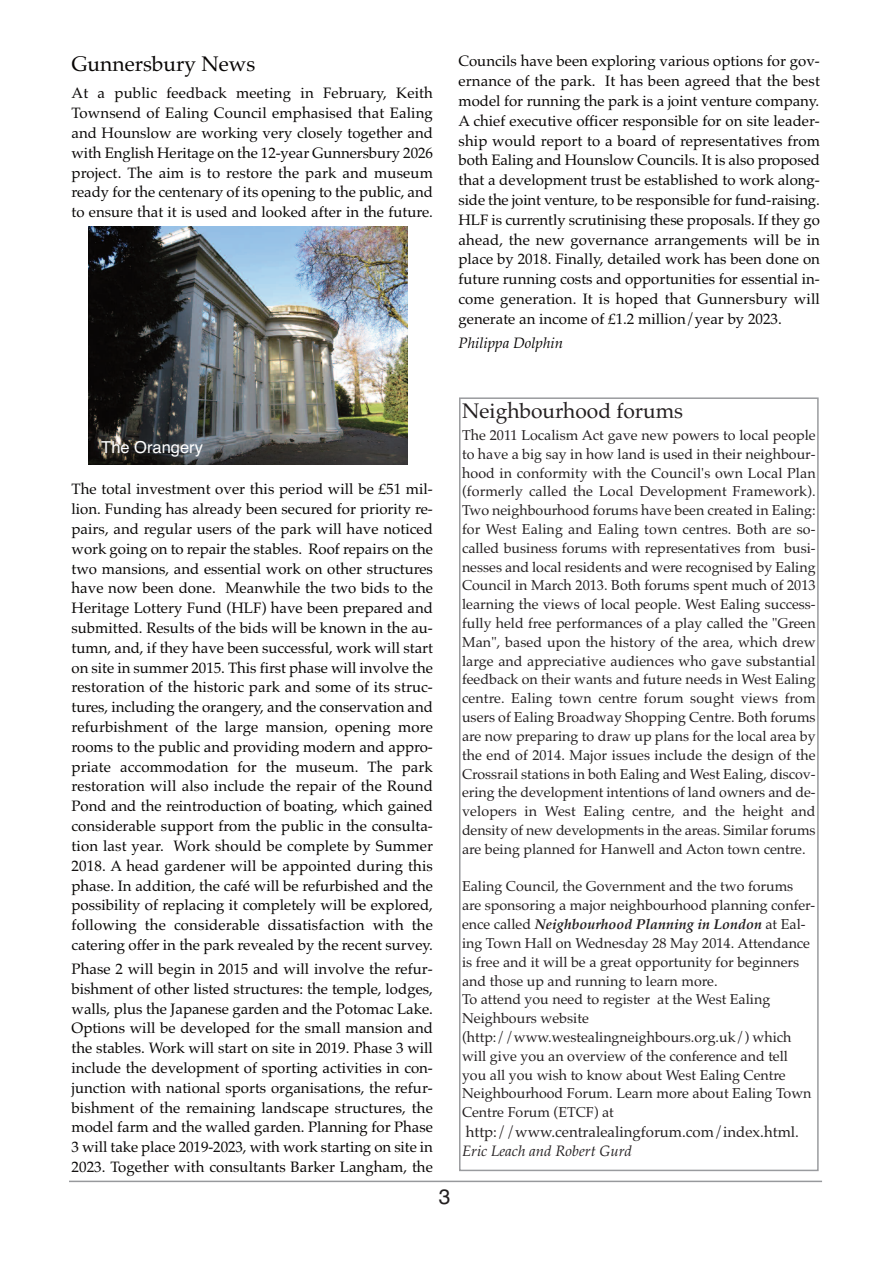
<style>
.page{position:relative;width:893px;height:1263px;background:#fff}
.page>*{position:absolute;margin:0;border:0;box-sizing:border-box;transform-origin:0 0}
.t1{font:21px "Palatino";color:#231f20}
.t2{font:21px "Palatino";color:#070504}
.t3{font:21px "Helvetica";color:#231f20}
.t4{font:16.5px "Helvetica";color:#fff}
.t5{font:15px/19.8px "Palatino";color:#070504;text-align:justify}
.t6{font:15px "Palatino";color:#231f20}
.t7{font:italic 15px "Palatino";color:#231f20}
.t8{font:italic 15px "Palatino";color:#070504}
.t9{font:14.25px/18.8px "Palatino";color:#231f20;text-align:justify}
.s1{font-weight:700;font-style:italic}
</style>
<div class="page">
<img style="left:88px;top:227px;width:319px;height:238px">
<div style="left:459px;top:397px;width:360px;height:774px;border:2px solid #999b9e"></div>
<hr style="left:69px;top:1180px;width:753px;height:2px;background:#97999c">
<h1 class="t2" style="left:72px;top:52px;width:185px">Gunnersbury News</h1>
<p class="t5" style="left:72px;top:83px;width:363px">At a public feedback meeting in February, Keith Townsend of Ealing Council emphasised that Ealing and Hounslow are working very closely together and with English Heritage on the 12-year Gunnersbury 2026 project. The aim is to restore the park and museum ready for the centenary of its opening to the public, and to ensure that it is used and looked after in the future.</p>
<p class="t5" style="left:458px;top:51px;width:363px">Councils have been exploring various options for gov&shy;ernance of the park. It has been agreed that the best model for running the park is a joint venture company.<br>A chief executive officer responsible for on site leader&shy;ship would report to a board of representatives from both Ealing and Hounslow Councils. It is also proposed that a development trust be established to work along&shy;side the joint venture, to be responsible for fund-raising.<br>HLF is currently scrutinising these proposals. If they go ahead, the new governance arrangements will be in place by 2018. Finally, detailed work has been done on future running costs and opportunities for essential in&shy;come generation. It is hoped that Gunnersbury will generate an income of £1.2 million/year by 2023.</p>
<p class="t8" style="left:458px;top:334px;width:106px">Philippa Dolphin</p>
<p class="t4" style="left:101px;top:438px;width:103px">The Orangery</p>
<p class="t5" style="left:72px;top:479px;width:363px">The total investment over this period will be £51 mil&shy;lion. Funding has already been secured for priority re&shy;pairs, and regular users of the park will have noticed work going on to repair the stables. Roof repairs on the two mansions, and essential work on other structures have now been done. Meanwhile the two bids to the Heritage Lottery Fund (HLF) have been prepared and submitted. Results of the bids will be known in the au&shy;tumn, and, if they have been successful, work will start on site in summer 2015. This first phase will involve the restoration of the historic park and some of its struc&shy;tures, including the orangery, and the conservation and refurbishment of the large mansion, opening more rooms to the public and providing modern and appro&shy;priate accommodation for the museum. The park restoration will also include the repair of the Round Pond and the reintroduction of boating, which gained considerable support from the public in the consulta&shy;tion last year. Work should be complete by Summer 2018. A head gardener will be appointed during this phase. In addition, the café will be refurbished and the possibility of replacing it completely will be explored, following the considerable dissatisfaction with the catering offer in the park revealed by the recent survey.</p>
<p class="t5" style="left:72px;top:959px;width:363px">Phase 2 will begin in 2015 and will involve the refur&shy;bishment of other listed structures: the temple, lodges, walls, plus the Japanese garden and the Potomac Lake.<br>Options will be developed for the small mansion and the stables. Work will start on site in 2019. Phase 3 will include the development of sporting activities in con&shy;junction with national sports organisations, the refur&shy;bishment of the remaining landscape structures, the model farm and the walled garden. Planning for Phase 3 will take place 2019-2023, with work starting on site in 2023. Together with consultants Barker Langham, the</p>
<h1 class="t3" style="left:439px;top:1184px;width:13px">3</h1>
<h1 class="t1" style="left:462px;top:398px;width:223px">Neighbourhood forums</h1>
<p class="t9" style="left:462px;top:426px;width:355px">The 2011 Localism Act gave new powers to local people to have a big say in how land is used in their neighbour&shy;hood in conformity with the Council's own Local Plan (formerly called the Local Development Framework).<br>Two neighbourhood forums have been created in Ealing: for West Ealing and Ealing town centres. Both are so&shy;called business forums with representatives from busi&shy;nesses and local residents and were recognised by Ealing Council in March 2013. Both forums spent much of 2013 learning the views of local people. West Ealing success&shy;fully held free performances of a play called the "Green Man", based upon the history of the area, which drew large and appreciative audiences who gave substantial feedback on their wants and future needs in West Ealing centre. Ealing town centre forum sought views from users of Ealing Broadway Shopping Centre. Both forums are now preparing to draw up plans for the local area by the end of 2014. Major issues include the design of the Crossrail stations in both Ealing and West Ealing, discov&shy;ering the development intentions of land owners and de&shy;velopers in West Ealing centre, and the height and density of new developments in the areas. Similar forums are being planned for Hanwell and Acton town centre.</p>
<p class="t9" style="left:462px;top:877px;width:355px;text-align:left">Ealing Council, the Government and the two forums are sponsoring a major neighbourhood planning confer&shy;ence called <span class="s1">Neighbourhood Planning in London</span> at Eal&shy;ing Town Hall on Wednesday 28 May 2014. Attendance is free and it will be a great opportunity for beginners and those up and running to learn more.<br>To attend you need to register at the West Ealing Neighbours website (http://www.westealingneighbours.org.uk/) which will give you an overview of the conference and tell you all you wish to know about West Ealing Centre Neighbourhood Forum. Learn more about Ealing Town Centre Forum (ETCF) at</p>
<p class="t6" style="left:466px;top:1123px;width:335px">http://www.centralealingforum.com/index.html.</p>
<p class="t7" style="left:462px;top:1142px;width:172px">Eric Leach and Robert Gurd</p>
</div>
